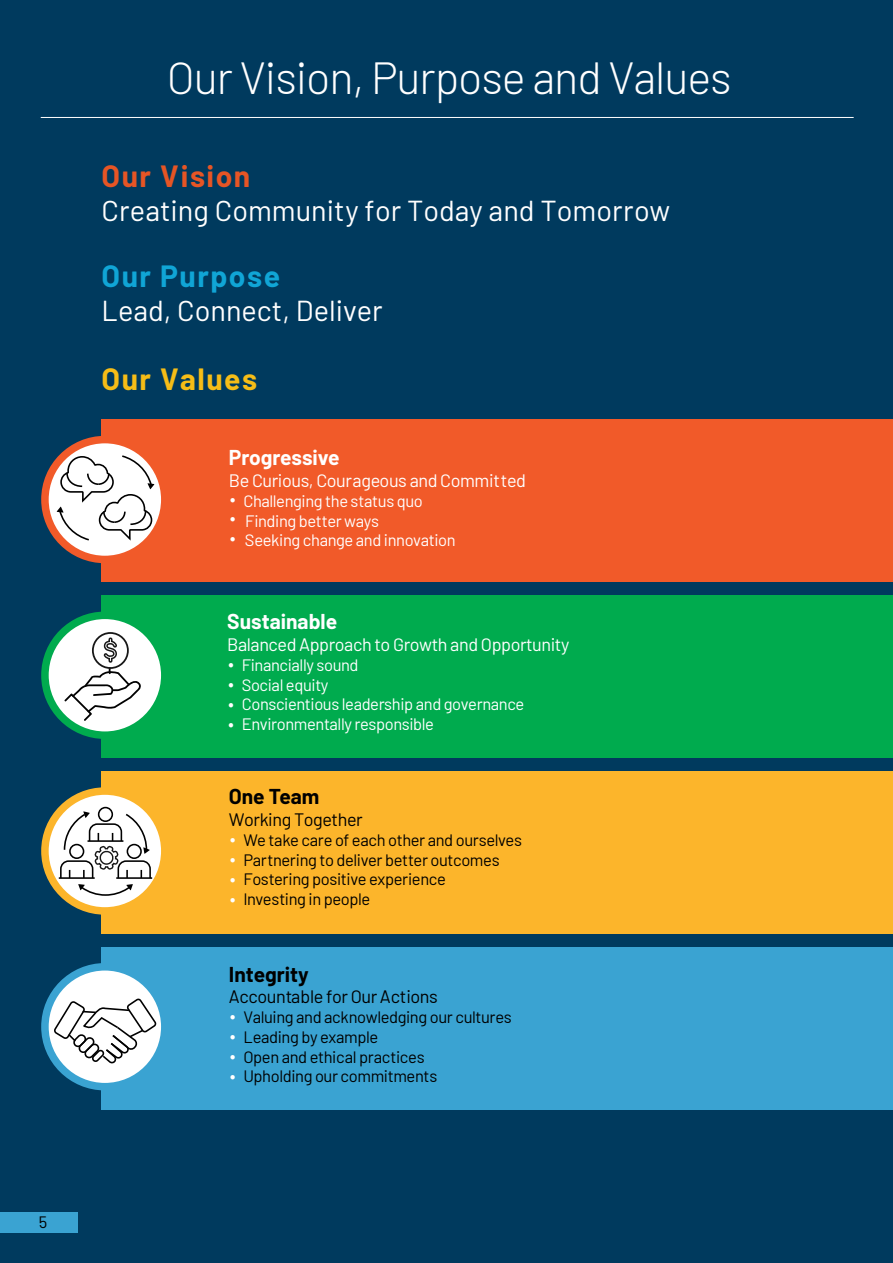
<style>
.page{position:relative;width:893px;height:1263px;background:#003a5e}
.page>*{position:absolute;margin:0;border:0;box-sizing:border-box;transform-origin:0 0}
.t1{font:300 45px "Barlow";letter-spacing:-.025em;color:#fff}
.t2{font:700 30px "Barlow";letter-spacing:.05em;color:#10a5d6}
.t3{font:700 30px "Barlow";letter-spacing:.05em;color:#e65525}
.t4{font:700 30px "Barlow";letter-spacing:.05em;color:#f6bd17}
.t5{font:28.8px "Barlow";color:#fff}
.t6{font:700 21px "Barlow";color:#fff}
.t7{font:700 21px "Barlow";color:#000}
.t8{font:18px "Barlow";letter-spacing:-.025em;color:#fff}
.t9{font:18px "Barlow";letter-spacing:-.025em;color:#000}
.t10{font:16.5px/19.8px "Barlow";letter-spacing:-.025em;color:#000}
.t11{font:16.5px/19.8px "Barlow";letter-spacing:-.025em;color:#fff}
.t12{font:700 16.5px/19.8px "Barlow";color:#fff;text-align:justify}
</style>
<div class="page">
<div style="left:101px;top:420px;width:792px;height:162px;background:#f15a29"></div>
<div style="left:101px;top:595px;width:792px;height:163px;background:#00ab4e"></div>
<div style="left:101px;top:771px;width:792px;height:163px;background:#fcb52b"></div>
<div style="left:101px;top:947px;width:792px;height:162px;background:#3aa3d2"></div>
<svg style="left:45px;top:440px;width:120px;height:119px;background:#fbd5c8"></svg>
<div style="left:41px;top:436px;width:128px;height:127px;border:8px solid #f15a29;border-radius:50%"></div>
<svg style="left:45px;top:615px;width:120px;height:120px;background:#cdeedc"></svg>
<div style="left:41px;top:612px;width:128px;height:127px;border:8px solid #00ab4e;border-radius:50%"></div>
<svg style="left:45px;top:791px;width:120px;height:120px;background:#fdeccb"></svg>
<div style="left:41px;top:787px;width:128px;height:128px;border:8px solid #fcb52b;border-radius:50%"></div>
<svg style="left:45px;top:967px;width:120px;height:120px;background:#dceef7"></svg>
<div style="left:41px;top:963px;width:128px;height:127px;border:8px solid #3aa3d2;border-radius:50%"></div>
<svg style="left:64px;top:635px;width:77px;height:86px;background:#e3e4e3"></svg>
<div style="left:92px;top:632px;width:37px;height:37px;border:2px solid #181818;border-radius:50%"></div>
<div style="left:98px;top:807px;width:15px;height:15px;border:2px solid #010101;border-radius:50%"></div>
<svg style="left:59px;top:811px;width:93px;height:86px;background:#dad7d3"></svg>
<svg style="left:57px;top:454px;width:97px;height:92px;background:#e5dddb"></svg>
<svg style="left:53px;top:997px;width:105px;height:68px;background:#d8dbdd"></svg>
<hr style="left:41px;top:117px;width:813px;height:1px;background:#fff">
<div style="left:0;top:1212px;width:78px;height:20px;background:#3aa3d2"></div>
<p class="t10" style="left:39px;top:1210px;width:10px">5</p>
<h1 class="t1" style="left:167px;top:46px;width:566px">Our Vision, Purpose and Values</h1>
<h2 class="t3" style="left:102px;top:154px;width:150px">Our Vision</h2>
<h3 class="t5" style="left:102px;top:190px;width:570px">Creating Community for Today and Tomorrow</h3>
<h2 class="t2" style="left:102px;top:254px;width:180px">Our Purpose</h2>
<h3 class="t5" style="left:102px;top:290px;width:282px">Lead, Connect, Deliver</h3>
<h2 class="t4" style="left:102px;top:357px;width:157px">Our Values</h2>
<p class="t6" style="left:229px;top:442px;width:112px">Progressive</p>
<p class="t8" style="left:229px;top:467px;width:299px">Be Curious, Courageous and Committed</p>
<p class="t11" style="left:243px;top:490px;width:214px">Challenging the status quo<br>Finding better ways<br>Seeking change and innovation</p>
<p class="t12" style="left:230px;top:487px;width:7px">• • •</p>
<p class="t6" style="left:227px;top:606px;width:111px">Sustainable</p>
<p class="t8" style="left:227px;top:631px;width:344px">Balanced Approach to Growth and Opportunity</p>
<p class="t11" style="left:242px;top:654px;width:284px">Financially sound<br>Social equity<br>Conscientious leadership and governance<br>Environmentally responsible</p>
<p class="t12" style="left:229px;top:653px;width:7px">• • • •</p>
<p class="t7" style="left:229px;top:781px;width:92px">One Team</p>
<p class="t9" style="left:229px;top:806px;width:135px">Working Together</p>
<p class="t10" style="left:243px;top:829px;width:280px">We take care of each other and ourselves<br>Partnering to deliver better outcomes<br>Fostering positive experience<br>Investing in people</p>
<p class="t12" style="left:230px;top:828px;width:7px">• • • •</p>
<p class="t7" style="left:229px;top:958px;width:81px">Integrity</p>
<p class="t9" style="left:229px;top:984px;width:210px">Accountable for Our Actions</p>
<p class="t10" style="left:243px;top:1006px;width:270px">Valuing and acknowledging our cultures<br>Leading by example<br>Open and ethical practices<br>Upholding our commitments</p>
<p class="t12" style="left:230px;top:1005px;width:7px">• • • •</p>
</div>
